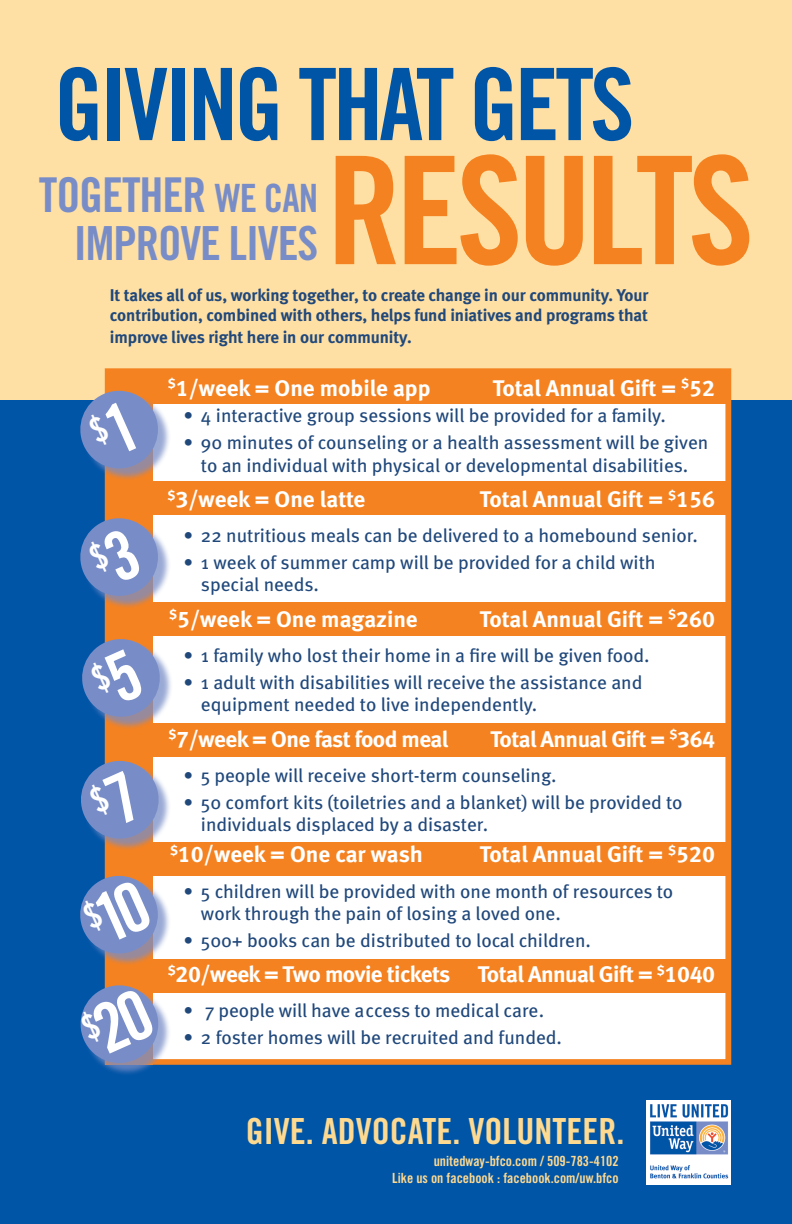
<style>
.page{position:relative;width:792px;height:1224px;background:#fff}
.page>*{position:absolute;margin:0;border:0;box-sizing:border-box;transform-origin:0 0}
.t1{font:150px "Trade Gothic Bold Cond Twenty";letter-spacing:-.04em;color:#f58220}
.t2{font:100px "Trade Gothic Bold Cond Twenty";letter-spacing:-.04em;color:#0155a7}
.t3{font:48px "Trade Gothic Bold Cond Twenty";letter-spacing:-.025em;color:#788dc7}
.t4{font:47px "Trade Gothic Bold Cond Twenty";letter-spacing:-.025em;color:#788dc7}
.t5{font:36px "Trade Gothic Bold Cond Twenty";color:#feda90}
.t6{font:22.6px "Meta Bold LF";letter-spacing:-.005em;color:#fff}
.t7{font:22.6px "Meta Bold LF";letter-spacing:-.025em;color:#fff}
.t8{font:18.8px/22.6px "Meta";color:#20487b}
.t9{font:17px/21px "Meta Bold LF";letter-spacing:-.005em;color:#20487b;text-align:justify}
.t10{font:14px/16.8px "Trade Gothic Bold Cond Twenty";color:#feda90;text-align:right}
.s1{font-size:39px}
</style>
<div class="page">
<div style="left:0;top:351px;width:792px;height:873px;background:#0155a7"></div>
<div style="left:0;top:0;width:792px;height:400px;background:#ffe0a4"></div>
<div style="left:646px;top:1101px;width:85px;height:84px;background:#fff"></div>
<img style="left:650px;top:1104px;width:79px;height:75px">
<div style="left:108px;top:371px;width:620px;height:691px;background:#fff"></div>
<div style="left:105px;top:368px;width:626px;height:697px;border:6px solid #f58220"></div>
<div style="left:105px;top:370px;width:47px;height:695px;background:#f58220"></div>
<div style="left:149px;top:602px;width:579px;height:34px;background:#f58220"></div>
<div style="left:145px;top:481px;width:583px;height:34px;background:#f58220"></div>
<div style="left:149px;top:370px;width:581px;height:34px;background:#f58220"></div>
<div style="left:146px;top:723px;width:584px;height:34px;background:#f58220"></div>
<div style="left:146px;top:842px;width:582px;height:34px;background:#f58220"></div>
<div style="left:145px;top:960px;width:585px;height:33px;background:#f58220"></div>
<div style="left:83px;top:988px;width:88px;height:88px;background:#788dc7;opacity:.75"></div>
<div style="left:83px;top:878px;width:88px;height:88px;background:#788dc7;opacity:.75"></div>
<div style="left:83px;top:763px;width:88px;height:88px;background:#788dc7;opacity:.75"></div>
<div style="left:84px;top:641px;width:89px;height:89px;background:#788dc7;opacity:.75"></div>
<div style="left:83px;top:521px;width:88px;height:88px;background:#788dc7;opacity:.75"></div>
<div style="left:83px;top:393px;width:88px;height:88px;background:#788dc7;opacity:.75"></div>
<svg style="left:80px;top:980px;width:84px;height:88px"></svg>
<svg style="left:80px;top:871px;width:83px;height:88px"></svg>
<svg style="left:81px;top:756px;width:83px;height:88px"></svg>
<svg style="left:82px;top:634px;width:83px;height:88px"></svg>
<svg style="left:80px;top:513px;width:83px;height:88px"></svg>
<svg style="left:80px;top:385px;width:83px;height:89px"></svg>
<h2 class="t2" style="left:54px;top:44px;width:582px">GIVING THAT GETS</h2>
<h1 class="t1" style="left:327px;top:120px;width:429px">RESULTS</h1>
<h3 class="t3" style="left:39px;top:166px;width:281px">TOGETHER <span class="s1">WE CAN</span></h3>
<h3 class="t4" style="left:74px;top:215px;width:246px">IMPROVE LIVES</h3>
<p class="t9" style="left:110px;top:284px;width:540px">It takes all of us, working together, to create change in our community. Your contribution, combined with others, helps fund iniatives and programs that improve lives right here in our community.</p>
<p class="t6" style="left:168px;top:375px;width:264px"><sup>$</sup>1/week = One mobile app</p>
<p class="t6" style="left:493px;top:375px;width:224px">Total Annual Gift = <sup>$</sup>52</p>
<p class="t8" style="left:184px;top:404px;width:484px">• 4 interactive group sessions will be provided for a family.</p>
<p class="t8" style="left:184px;top:431px;width:526px;text-align:center">• 90 minutes of counseling or a health assessment will be given to an individual with physical or developmental disabilities.</p>
<p class="t6" style="left:168px;top:486px;width:199px"><sup>$</sup>3/week = One latte</p>
<p class="t6" style="left:480px;top:486px;width:237px">Total Annual Gift = <sup>$</sup>156</p>
<p class="t8" style="left:184px;top:524px;width:516px">• 22 nutritious meals can be delivered to a homebound senior.</p>
<p class="t8" style="left:201px;top:551px;width:456px;text-indent:-17px">• 1 week of summer camp will be provided for a child with special needs.</p>
<p class="t6" style="left:169px;top:606px;width:250px"><sup>$</sup>5/week = One magazine</p>
<p class="t6" style="left:480px;top:606px;width:237px">Total Annual Gift = <sup>$</sup>260</p>
<p class="t8" style="left:184px;top:644px;width:467px">• 1 family who lost their home in a fire will be given food.</p>
<p class="t8" style="left:201px;top:671px;width:443px;text-indent:-17px">• 1 adult with disabilities will receive the assistance and equipment needed to live independently.</p>
<p class="t7" style="left:169px;top:726px;width:281px"><sup>$</sup>7/week = One fast food meal</p>
<p class="t7" style="left:490px;top:726px;width:226px">Total Annual Gift = <sup>$</sup>364</p>
<p class="t8" style="left:184px;top:764px;width:375px">• 5 people will receive short-term counseling.</p>
<p class="t8" style="left:201px;top:791px;width:483px;text-indent:-17px">• 50 comfort kits (toiletries and a blanket) will be provided to individuals displaced by a disaster.</p>
<p class="t6" style="left:170px;top:841px;width:254px"><sup>$</sup>10/week = One car wash</p>
<p class="t6" style="left:480px;top:841px;width:237px">Total Annual Gift = <sup>$</sup>520</p>
<p class="t8" style="left:201px;top:880px;width:474px;text-indent:-17px">• 5 children will be provided with one month of resources to work through the pain of losing a loved one.</p>
<p class="t8" style="left:184px;top:929px;width:409px">• 500+ books can be distributed to local children.</p>
<p class="t6" style="left:168px;top:961px;width:549px"><sup>$</sup>20/week = Two movie tickets Total Annual Gift = <sup>$</sup>1040</p>
<p class="t8" style="left:184px;top:1000px;width:362px">• 7 people will have access to medical care.</p>
<p class="t8" style="left:184px;top:1026px;width:380px">• 2 foster homes will be recruited and funded.</p>
<h3 class="t5" style="left:246px;top:1109px;width:380px">GIVE. ADVOCATE. VOLUNTEER.</h3>
<p class="t10" style="left:392px;top:1153px;width:228px">UNITEDWAY-BFCO.COM / 509-783-4102<br>LIKE US ON FACEBOOK : FACEBOOK.COM/UW.BFCO</p>
</div>
